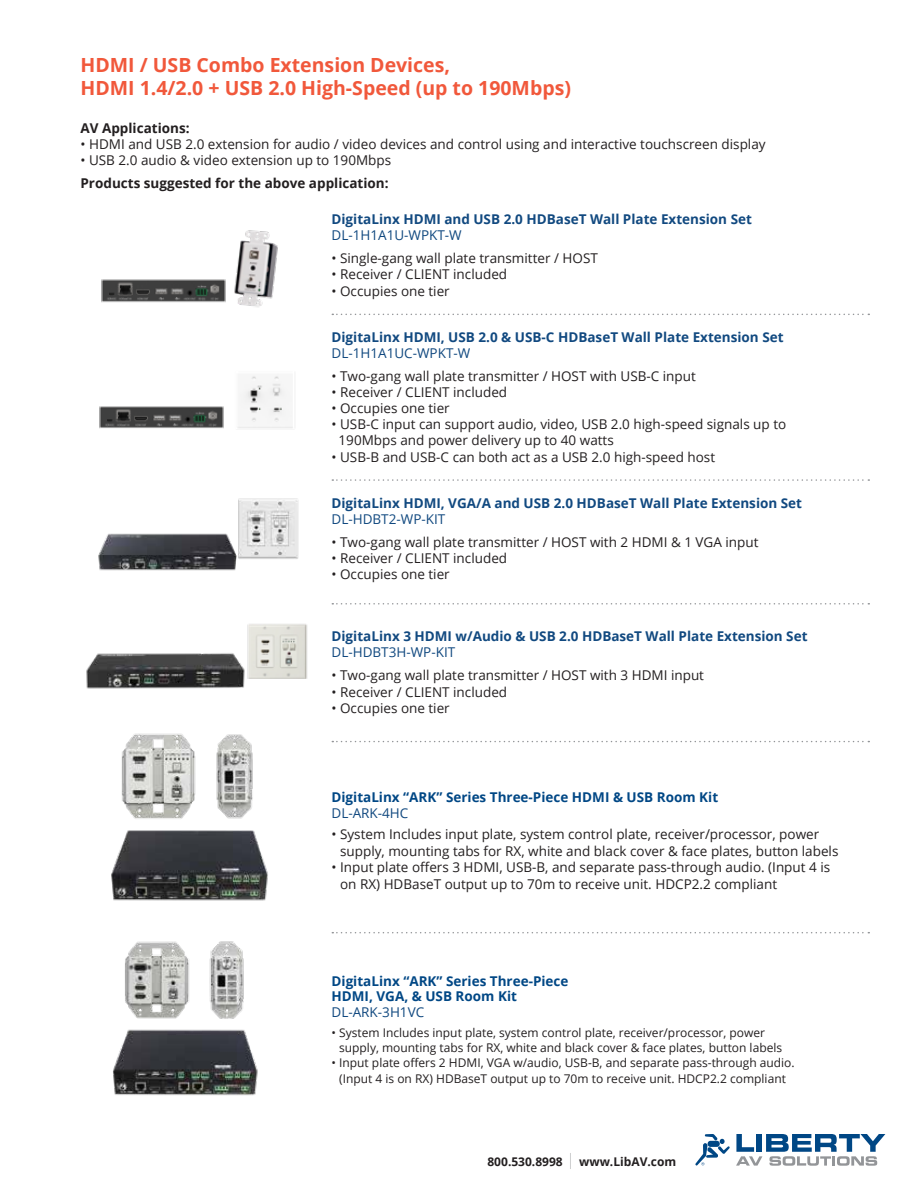
<style>
.page{position:relative;width:918px;height:1188px;background:#fff}
.page>*{position:absolute;margin:0;border:0;box-sizing:border-box;transform-origin:0 0}
.t1{font:700 19.5px/22.5px "Open Sans";color:#f1583b}
.t2{font:13.5px/16.5px "Open Sans";color:#231f20}
.t3{font:700 13.5px "Open Sans";color:#114980}
.t4{font:700 13.5px/15.8px "Open Sans";color:#004785}
.t5{font:13.5px "Open Sans";color:#114980}
.t6{font:700 13.5px "Open Sans";color:#231f20}
.t7{font:12px/15px "Open Sans";color:#231f20}
.t8{font:700 12px "Open Sans";color:#231f20}
.s1{font-family:"Bernina Sans";font-weight:300;font-stretch:extra-condensed;font-size:16.8px;color:#939598}
</style>
<div class="page">
<svg style="left:695px;top:1134px;width:35px;height:32px"></svg>
<svg style="left:736px;top:1134px;width:149px;height:32px"></svg>
<img style="left:234px;top:230px;width:44px;height:77px">
<img style="left:98px;top:498px;width:201px;height:73px">
<svg style="left:332px;top:314px;width:537px;height:1px"></svg>
<svg style="left:332px;top:479px;width:537px;height:2px"></svg>
<svg style="left:332px;top:603px;width:537px;height:2px"></svg>
<img style="left:237px;top:375px;width:56px;height:53px">
<img style="left:99px;top:406px;width:125px;height:23px">
<img style="left:86px;top:653px;width:159px;height:36px">
<img style="left:243px;top:624px;width:65px;height:55px">
<img style="left:101px;top:279px;width:125px;height:24px">
<img style="left:111px;top:733px;width:157px;height:168px">
<img style="left:113px;top:941px;width:145px;height:155px">
<svg style="left:332px;top:741px;width:537px;height:1px"></svg>
<svg style="left:332px;top:932px;width:537px;height:1px"></svg>
<h1 class="t1" style="left:80px;top:53px;width:492px">HDMI / USB Combo Extension Devices,<br>HDMI 1.4/2.0 + USB 2.0 High-Speed (up to 190Mbps)</h1>
<p class="t6" style="left:80px;top:118px;width:111px">AV Applications:</p>
<p class="t2" style="left:80px;top:135px;width:687px">• HDMI and USB 2.0 extension for audio / video devices and control using and interactive touchscreen display</p>
<p class="t2" style="left:80px;top:151px;width:312px">• USB 2.0 audio &amp; video extension up to 190Mbps</p>
<p class="t6" style="left:80px;top:173px;width:310px">Products suggested for the above application:</p>
<p class="t3" style="left:332px;top:210px;width:422px">DigitaLinx HDMI and USB 2.0 HDBaseT Wall Plate Extension Set</p>
<p class="t5" style="left:332px;top:226px;width:132px">DL-1H1A1U-WPKT-W</p>
<p class="t2" style="left:332px;top:250px;width:268px">• Single-gang wall plate transmitter / HOST</p>
<p class="t2" style="left:332px;top:266px;width:177px">• Receiver / CLIENT included</p>
<p class="t2" style="left:332px;top:282px;width:120px">• Occupies one tier</p>
<p class="t3" style="left:332px;top:327px;width:454px">DigitaLinx HDMI, USB 2.0 &amp; USB-C HDBaseT Wall Plate Extension Set</p>
<p class="t5" style="left:332px;top:344px;width:140px">DL-1H1A1UC-WPKT-W</p>
<p class="t2" style="left:332px;top:367px;width:366px">• Two-gang wall plate transmitter / HOST with USB-C input</p>
<p class="t2" style="left:332px;top:383px;width:177px">• Receiver / CLIENT included</p>
<p class="t2" style="left:332px;top:400px;width:120px">• Occupies one tier</p>
<p class="t2" style="left:339px;top:416px;width:449px;text-indent:-7px">• USB-C input can support audio, video, USB 2.0 high-speed signals up to<br>190Mbps and power delivery up to 40 watts</p>
<p class="t2" style="left:332px;top:448px;width:385px">• USB-B and USB-C can both act as a USB 2.0 high-speed host</p>
<p class="t3" style="left:332px;top:493px;width:472px">DigitaLinx HDMI, VGA/A and USB 2.0 HDBaseT Wall Plate Extension Set</p>
<p class="t5" style="left:332px;top:510px;width:115px">DL-HDBT2-WP-KIT</p>
<p class="t2" style="left:332px;top:533px;width:429px">• Two-gang wall plate transmitter / HOST with 2 HDMI &amp; 1 VGA input</p>
<p class="t2" style="left:332px;top:549px;width:177px">• Receiver / CLIENT included</p>
<p class="t2" style="left:332px;top:566px;width:120px">• Occupies one tier</p>
<p class="t3" style="left:332px;top:627px;width:478px">DigitaLinx 3 HDMI w/Audio &amp; USB 2.0 HDBaseT Wall Plate Extension Set</p>
<p class="t5" style="left:332px;top:643px;width:125px">DL-HDBT3H-WP-KIT</p>
<p class="t2" style="left:332px;top:667px;width:374px">• Two-gang wall plate transmitter / HOST with 3 HDMI input</p>
<p class="t2" style="left:332px;top:683px;width:177px">• Receiver / CLIENT included</p>
<p class="t2" style="left:332px;top:699px;width:120px">• Occupies one tier</p>
<p class="t4" style="left:332px;top:789px;width:388px">DigitaLinx “ARK” Series Three-Piece HDMI &amp; USB Room Kit</p>
<p class="t5" style="left:332px;top:804px;width:78px">DL-ARK-4HC</p>
<p class="t2" style="left:340px;top:826px;width:500px;text-indent:-9px">• System Includes input plate, system control plate, receiver/processor, power supply, mounting tabs for RX, white and black cover &amp; face plates, button labels</p>
<p class="t2" style="left:340px;top:859px;width:492px;text-indent:-9px">• Input plate offers 3 HDMI, USB-B, and separate pass-through audio. (Input 4 is on RX) HDBaseT output up to 70m to receive unit. HDCP2.2 compliant</p>
<p class="t4" style="left:332px;top:972px;width:238px">DigitaLinx “ARK” Series Three-Piece<br>HDMI, VGA, &amp; USB Room Kit</p>
<p class="t5" style="left:332px;top:1003px;width:94px">DL-ARK-3H1VC</p>
<p class="t7" style="left:339px;top:1025px;width:445px;text-indent:-8px">• System Includes input plate, system control plate, receiver/processor, power supply, mounting tabs for RX, white and black cover &amp; face plates, button labels</p>
<p class="t7" style="left:332px;top:1054px;width:465px;line-height:16px;text-align:center">• Input plate offers 2 HDMI, VGA w/audio, USB-B, and separate pass-through audio. (Input 4 is on RX) HDBaseT output up to 70m to receive unit. HDCP2.2 compliant</p>
<p class="t8" style="left:487px;top:1153px;width:190px">800.530.8998 <span class="s1">|</span> www.LibAV.com</p>
</div>
